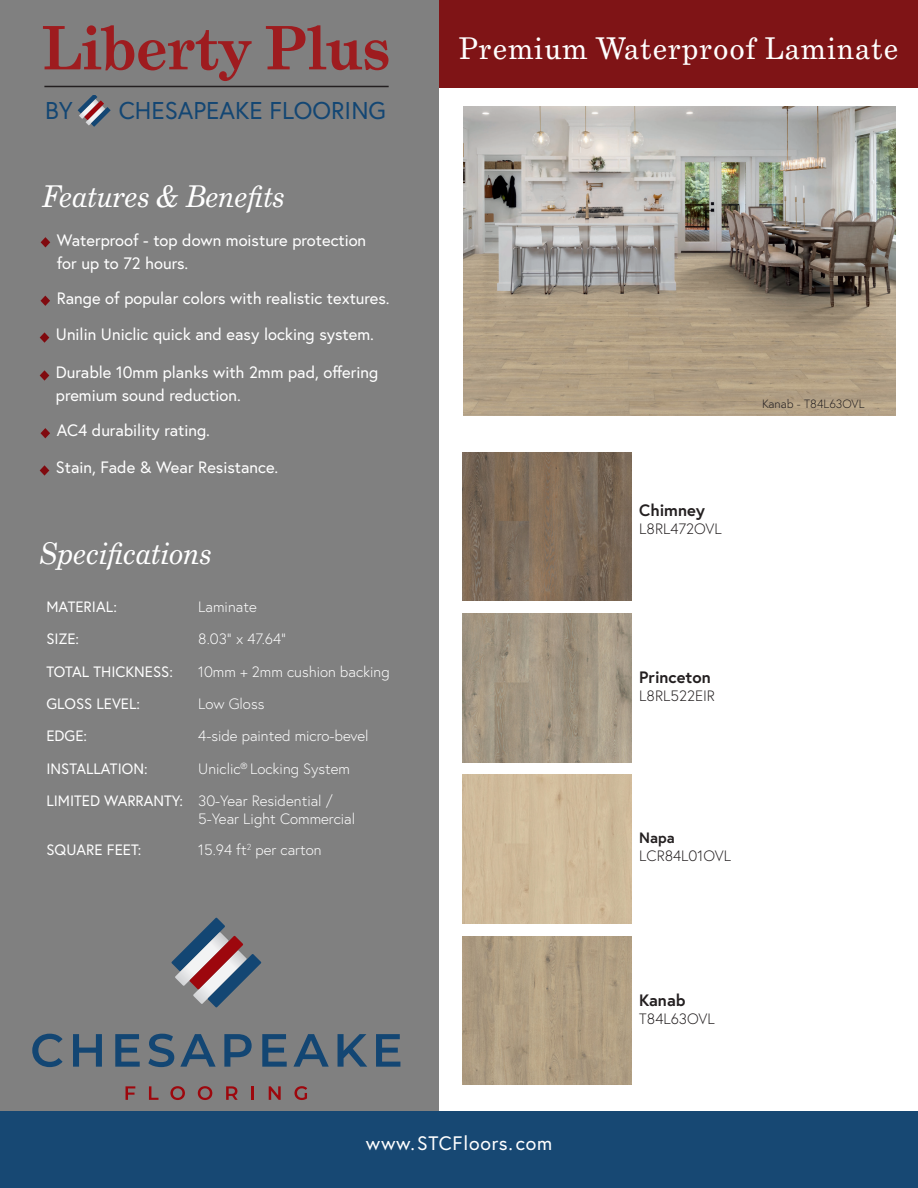
<style>
.page{position:relative;width:918px;height:1188px;background:#fff}
.page>*{position:absolute;margin:0;border:0;box-sizing:border-box;transform-origin:0 0}
.t1{font:700 60px "Grad";letter-spacing:.02em;color:#9e1c1f}
.t2{font:italic 30px "Grad";color:#fff}
.t3{font:30px "Grad";letter-spacing:.05em;color:#fff}
.t4{font:24.3px "Europa";color:#134673}
.t5{font:19.5px "Europa";letter-spacing:.04em;color:#fff}
.t6{font:16.5px/22.5px "Europa";color:#fff}
.t7{font:700 16.5px "Europa";color:#231f20}
.t8{font:300 15px "Europa";color:#fff}
.t9{font:15px "Europa";color:#fff}
.t10{font:300 15px "Europa";color:#231f20}
.t11{font:700 15px "Europa";color:#231f20}
.t12{font:300 12px "Europa";color:#231f20}
</style>
<div class="page">
<div style="left:436px;top:0;width:482px;height:87px;background:#7f1416"></div>
<div style="left:0;top:0;width:439px;height:1188px;background:#808080"></div>
<div style="left:0;top:1111px;width:918px;height:77px;background:#174873"></div>
<img style="left:464px;top:107px;width:432px;height:309px">
<hr style="left:44px;top:86px;width:345px;height:1px;background:#231f20">
<img style="left:463px;top:452px;width:168px;height:149px">
<img style="left:463px;top:936px;width:168px;height:149px">
<div style="left:463px;top:775px;width:168px;height:148px;background:#cfbb9b"></div>
<img style="left:463px;top:614px;width:168px;height:148px">
<svg style="left:32px;top:1034px;width:31px;height:33px"></svg>
<svg style="left:73px;top:1034px;width:29px;height:33px"></svg>
<svg style="left:115px;top:1034px;width:25px;height:33px"></svg>
<svg style="left:148px;top:1034px;width:26px;height:33px"></svg>
<svg style="left:180px;top:1034px;width:36px;height:33px"></svg>
<svg style="left:224px;top:1034px;width:28px;height:33px"></svg>
<svg style="left:262px;top:1034px;width:25px;height:33px"></svg>
<svg style="left:293px;top:1034px;width:36px;height:33px"></svg>
<svg style="left:338px;top:1034px;width:29px;height:33px"></svg>
<svg style="left:376px;top:1034px;width:24px;height:33px"></svg>
<svg style="left:171px;top:918px;width:90px;height:90px"></svg>
<svg style="left:126px;top:1086px;width:9px;height:14px"></svg>
<svg style="left:149px;top:1086px;width:9px;height:14px"></svg>
<svg style="left:170px;top:1086px;width:15px;height:14px"></svg>
<svg style="left:198px;top:1086px;width:14px;height:14px"></svg>
<svg style="left:226px;top:1086px;width:12px;height:14px"></svg>
<hr style="left:251px;top:1086px;width:3px;height:14px;background:#9d070d">
<svg style="left:269px;top:1086px;width:12px;height:14px"></svg>
<svg style="left:294px;top:1086px;width:13px;height:14px"></svg>
<svg style="left:91px;top:107px;width:20px;height:20px"></svg>
<svg style="left:78px;top:96px;width:27px;height:29px"></svg>
<svg style="left:84px;top:100px;width:20px;height:20px"></svg>
<svg style="left:41px;top:237px;width:9px;height:10px"></svg>
<svg style="left:40px;top:296px;width:10px;height:10px"></svg>
<svg style="left:40px;top:370px;width:9px;height:11px"></svg>
<svg style="left:40px;top:332px;width:9px;height:11px"></svg>
<svg style="left:40px;top:428px;width:10px;height:10px"></svg>
<svg style="left:40px;top:465px;width:9px;height:11px"></svg>
<p class="t1" style="left:43px;top:10px;width:349px">Liberty Plus</p>
<p class="t4" style="left:45px;top:95px;width:29px">BY</p>
<p class="t4" style="left:119px;top:95px;width:269px">CHESAPEAKE FLOORING</p>
<p class="t2" style="left:43px;top:177px;width:244px">Features &amp; Benefits</p>
<p class="t6" style="left:57px;top:229px;width:311px">Waterproof - top down moisture protection for up to 72 hours.</p>
<p class="t6" style="left:57px;top:286px;width:335px">Range of popular colors with realistic textures.</p>
<p class="t6" style="left:56px;top:323px;width:320px">Unilin Uniclic quick and easy locking system.</p>
<p class="t6" style="left:56px;top:361px;width:324px">Durable 10mm planks with 2mm pad, offering premium sound reduction.</p>
<p class="t6" style="left:57px;top:419px;width:155px">AC4 durability rating.</p>
<p class="t6" style="left:56px;top:456px;width:224px">Stain, Fade &amp; Wear Resistance.</p>
<p class="t2" style="left:40px;top:535px;width:173px">Specifications</p>
<p class="t9" style="left:46px;top:597px;width:72px">MATERIAL:</p>
<p class="t8" style="left:198px;top:597px;width:60px">Laminate</p>
<p class="t9" style="left:46px;top:629px;width:34px">SIZE:</p>
<p class="t8" style="left:198px;top:630px;width:90px">8.03” x 47.64”</p>
<p class="t9" style="left:46px;top:662px;width:128px">TOTAL THICKNESS:</p>
<p class="t8" style="left:198px;top:662px;width:193px">10mm + 2mm cushion backing</p>
<p class="t9" style="left:46px;top:694px;width:95px">GLOSS LEVEL:</p>
<p class="t8" style="left:198px;top:694px;width:68px">Low Gloss</p>
<p class="t9" style="left:46px;top:726px;width:42px">EDGE:</p>
<p class="t8" style="left:198px;top:727px;width:172px">4-side painted micro-bevel</p>
<p class="t9" style="left:46px;top:759px;width:103px">INSTALLATION:</p>
<p class="t8" style="left:198px;top:759px;width:153px">Uniclic<sup>®</sup> Locking System</p>
<p class="t9" style="left:46px;top:791px;width:138px">LIMITED WARRANTY:</p>
<p class="t8" style="left:198px;top:792px;width:136px">30-Year Residential /</p>
<p class="t8" style="left:198px;top:810px;width:159px">5-Year Light Commercial</p>
<p class="t9" style="left:46px;top:840px;width:96px">SQUARE FEET:</p>
<p class="t8" style="left:198px;top:840px;width:125px">15.94 ft<sup>2</sup> per carton</p>
<p class="t3" style="left:459px;top:30px;width:441px">Premium Waterproof Laminate</p>
<p class="t7" style="left:639px;top:499px;width:67px">Chimney</p>
<p class="t10" style="left:639px;top:519px;width:84px">L8RL472OVL</p>
<p class="t12" style="left:762px;top:397px;width:104px">Kanab - T84L63OVL</p>
<p class="t7" style="left:639px;top:666px;width:73px">Princeton</p>
<p class="t10" style="left:639px;top:686px;width:77px">L8RL522EIR</p>
<p class="t11" style="left:639px;top:827px;width:37px">Napa</p>
<p class="t10" style="left:639px;top:846px;width:93px">LCR84L01OVL</p>
<p class="t7" style="left:639px;top:988px;width:48px">Kanab</p>
<p class="t10" style="left:639px;top:1009px;width:77px">T84L63OVL</p>
<p class="t5" style="left:366px;top:1130px;width:188px">www.STCFloors.com</p>
</div>
